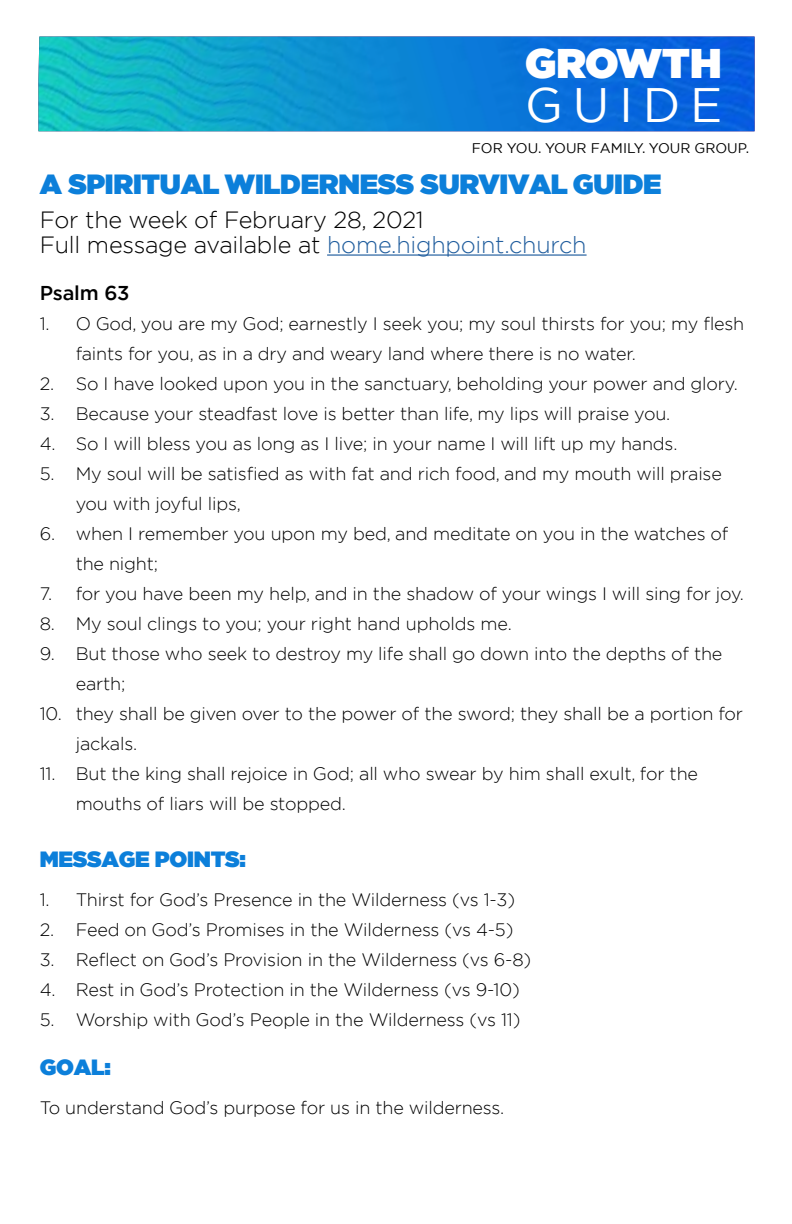
<style>
.page{position:relative;width:792px;height:1224px;background:#fff}
.page>*{position:absolute;margin:0;border:0;box-sizing:border-box;transform-origin:0 0}
.t1{font:900 62.6px "Gotham";letter-spacing:-.06em;color:#fff}
.t2{font:48.2px "Gotham";letter-spacing:.2em;color:#fff}
.t3{font:900 41.4px "Gotham";color:#fff}
.t4{font:900 27.6px "Gotham";letter-spacing:-.01em;color:#0c7fda}
.t5{font:300 23.4px/25px "Gotham";letter-spacing:-.01em;color:#000}
.t6{font:900 22px "Gotham";letter-spacing:-.01em;color:#0c7fda}
.t7{font:500 20px "Gotham";letter-spacing:-.01em;color:#000}
.t8{font:300 18px/30px "Gotham";letter-spacing:-.01em;color:#000}
.t9{font:14px "Gotham";color:#000}
.s1{color:#215e9e}
</style>
<div class="page">
<hr style="left:327px;top:254px;width:260px;height:2px;background:#215e9e">
<img style="left:38px;top:37px;width:717px;height:94px">
<h1 class="t1" style="left:468px;top:20px;width:281px">GROWTH</h1>
<h3 class="t3" style="left:525px;top:34px;width:198px">GROWTH</h3>
<h2 class="t2" style="left:525px;top:74px;width:199px">GUIDE</h2>
<p class="t9" style="left:472px;top:139px;width:279px">FOR YOU. YOUR FAMILY. YOUR GROUP.</p>
<h3 class="t4" style="left:40px;top:164px;width:623px">A SPIRITUAL WILDERNESS SURVIVAL GUIDE</h3>
<p class="t5" style="left:40px;top:207px;width:548px">For the week of February 28, 2021<br>Full message available at <span class="s1">home.highpoint.church</span></p>
<p class="t7" style="left:40px;top:280px;width:91px">Psalm 63</p>
<p class="t8" style="left:76px;top:308px;width:670px;text-indent:-36px">1. O God, you are my God; earnestly I seek you; my soul thirsts for you; my flesh faints for you, as in a dry and weary land where there is no water.</p>
<p class="t8" style="left:40px;top:368px;width:700px">2. So I have looked upon you in the sanctuary, beholding your power and glory.</p>
<p class="t8" style="left:40px;top:398px;width:632px">3. Because your steadfast love is better than life, my lips will praise you.</p>
<p class="t8" style="left:40px;top:428px;width:639px">4. So I will bless you as long as I live; in your name I will lift up my hands.</p>
<p class="t8" style="left:76px;top:458px;width:648px;text-indent:-36px">5. My soul will be satisfied as with fat and rich food, and my mouth will praise you with joyful lips,</p>
<p class="t8" style="left:76px;top:518px;width:654px;text-indent:-36px">6. when I remember you upon my bed, and meditate on you in the watches of the night;</p>
<p class="t8" style="left:40px;top:578px;width:706px">7. for you have been my help, and in the shadow of your wings I will sing for joy.</p>
<p class="t8" style="left:40px;top:609px;width:474px">8. My soul clings to you; your right hand upholds me.</p>
<p class="t8" style="left:76px;top:639px;width:648px;text-indent:-36px">9. But those who seek to destroy my life shall go down into the depths of the earth;</p>
<p class="t8" style="left:76px;top:699px;width:669px;text-indent:-36px">10. they shall be given over to the power of the sword; they shall be a portion for jackals.</p>
<p class="t8" style="left:76px;top:759px;width:624px;text-indent:-36px">11. But the king shall rejoice in God; all who swear by him shall exult, for the mouths of liars will be stopped.</p>
<p class="t6" style="left:40px;top:844px;width:208px">MESSAGE POINTS:</p>
<p class="t8" style="left:40px;top:884px;width:477px">1. Thirst for God’s Presence in the Wilderness (vs 1-3)</p>
<p class="t8" style="left:40px;top:914px;width:475px">2. Feed on God’s Promises in the Wilderness (vs 4-5)</p>
<p class="t8" style="left:40px;top:944px;width:493px">3. Reflect on God’s Provision in the Wilderness (vs 6-8)</p>
<p class="t8" style="left:40px;top:974px;width:482px">4. Rest in God’s Protection in the Wilderness (vs 9-10)</p>
<p class="t8" style="left:40px;top:1004px;width:482px">5. Worship with God’s People in the Wilderness (vs 11)</p>
<p class="t6" style="left:40px;top:1052px;width:73px">GOAL:</p>
<p class="t8" style="left:40px;top:1092px;width:466px">To understand God’s purpose for us in the wilderness.</p>
</div>
